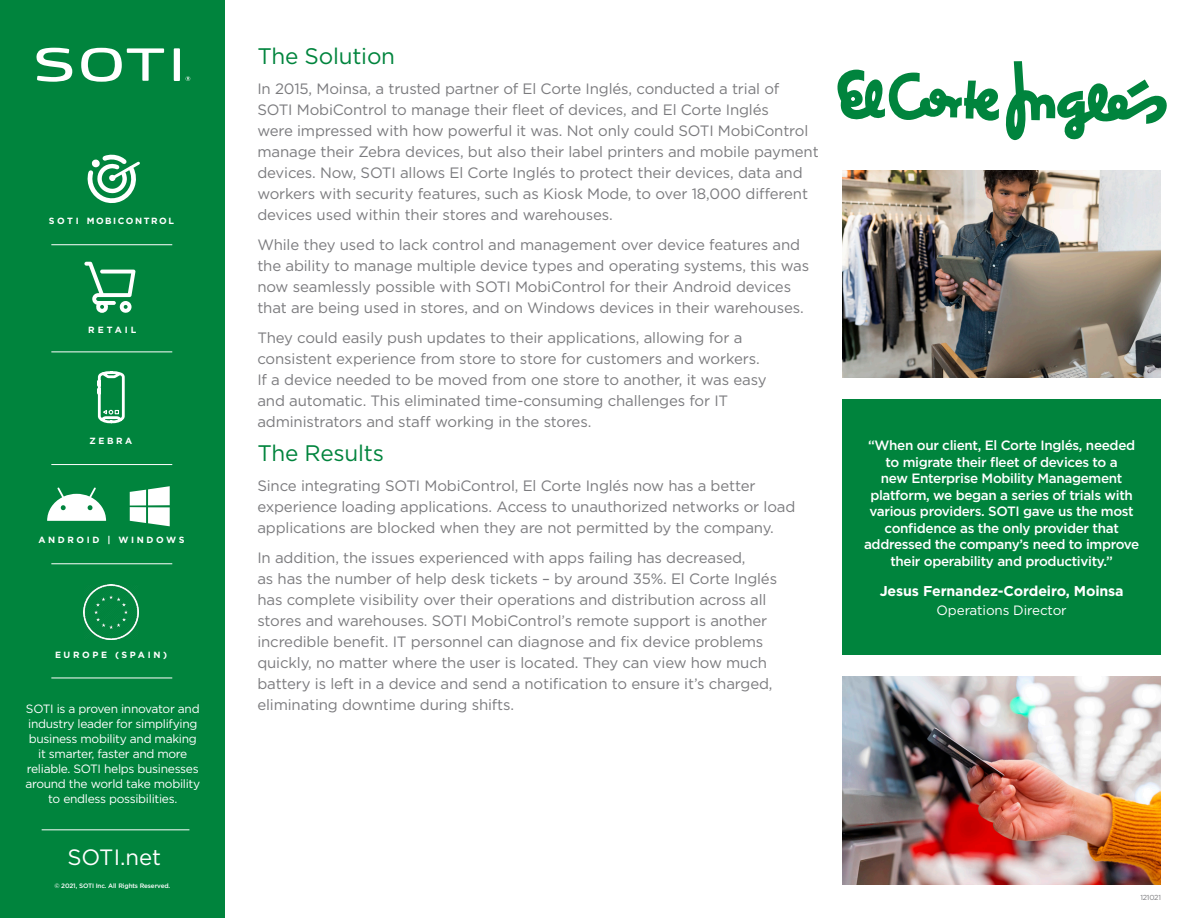
<style>
.page{position:relative;width:1188px;height:918px;background:#fff}
.page>*{position:absolute;margin:0;border:0;box-sizing:border-box;transform-origin:0 0}
.t1{font:22.5px "Gotham";letter-spacing:-.01em;color:#00843d}
.t2{font:22.2px "Gotham";color:#fff}
.t3{font:15px/21px "Gotham";letter-spacing:-.01em;color:#7b7b7e}
.t4{font:700 14.25px "Gotham";letter-spacing:-.01em;color:#fff}
.t5{font:500 13.5px/16.5px "Gotham";letter-spacing:-.025em;color:#fff;text-align:center}
.t6{font:13.5px "Gotham";letter-spacing:-.01em;color:#fff}
.t7{font:12px/15px "Gotham";letter-spacing:-.025em;color:#fff;text-align:center}
.t8{font:700 9px "Gotham";letter-spacing:.29em;color:#fff}
.t9{font:700 9px "Gotham";letter-spacing:.17em;color:#fff}
.t10{font:7.2px "Gotham";letter-spacing:-.03em;color:#7b7b7e}
.t11{font:500 6.3px "Gotham";letter-spacing:-.02em;color:#fff}
</style>
<div class="page">
<div style="left:0;top:0;width:225px;height:918px;background:#00843d"></div>
<hr style="left:51px;top:352px;width:121px;height:1px;background:#fff">
<hr style="left:51px;top:464px;width:121px;height:1px;background:#fff">
<hr style="left:51px;top:564px;width:121px;height:1px;background:#fff">
<hr style="left:51px;top:678px;width:121px;height:1px;background:#fff">
<hr style="left:42px;top:830px;width:147px;height:1px;background:#fff">
<div style="left:174px;top:48px;width:6px;height:33px;background:#fff"></div>
<svg style="left:36px;top:48px;width:36px;height:34px"></svg>
<svg style="left:186px;top:76px;width:4px;height:5px"></svg>
<svg style="left:81px;top:47px;width:83px;height:157px"></svg>
<hr style="left:51px;top:244px;width:121px;height:1px;background:#fff">
<svg style="left:84px;top:262px;width:52px;height:51px"></svg>
<svg style="left:97px;top:371px;width:28px;height:53px"></svg>
<svg style="left:47px;top:487px;width:59px;height:34px"></svg>
<svg style="left:130px;top:486px;width:40px;height:40px"></svg>
<img style="left:84px;top:584px;width:54px;height:55px">
<div style="left:842px;top:399px;width:319px;height:256px;background:#00843d"></div>
<img style="left:842px;top:170px;width:319px;height:208px">
<img style="left:842px;top:676px;width:319px;height:208px">
<svg style="left:837px;top:61px;width:330px;height:79px"></svg>
<p class="t9" style="left:49px;top:215px;width:126px">SOTI MOBICONTROL</p>
<p class="t8" style="left:88px;top:324px;width:50px">RETAIL</p>
<p class="t8" style="left:89px;top:435px;width:44px">ZEBRA</p>
<p class="t8" style="left:38px;top:534px;width:148px">ANDROID | WINDOWS</p>
<p class="t8" style="left:55px;top:649px;width:114px">EUROPE (SPAIN)</p>
<p class="t7" style="left:25px;top:701px;width:176px">SOTI is a proven innovator and industry leader for simplifying business mobility and making it smarter, faster and more reliable. SOTI helps businesses around the world take mobility to endless possibilities.</p>
<p class="t2" style="left:67px;top:843px;width:95px">SOTI.net</p>
<p class="t11" style="left:54px;top:882px;width:117px">© 2021, SOTI Inc. All Rights Reserved.</p>
<p class="t1" style="left:257px;top:42px;width:139px">The Solution</p>
<p class="t3" style="left:257px;top:78px;width:563px">In 2015, Moinsa, a trusted partner of El Corte Inglés, conducted a trial of<br>SOTI MobiControl to manage their fleet of devices, and El Corte Inglés<br>were impressed with how powerful it was. Not only could SOTI MobiControl manage their Zebra devices, but also their label printers and mobile payment devices. Now, SOTI allows El Corte Inglés to protect their devices, data and workers with security features, such as Kiosk Mode, to over 18,000 different devices used within their stores and warehouses.</p>
<p class="t3" style="left:257px;top:234px;width:553px">While they used to lack control and management over device features and the ability to manage multiple device types and operating systems, this was now seamlessly possible with SOTI MobiControl for their Android devices that are being used in stores, and on Windows devices in their warehouses.</p>
<p class="t3" style="left:257px;top:327px;width:511px">They could easily push updates to their applications, allowing for a consistent experience from store to store for customers and workers.<br>If a device needed to be moved from one store to another, it was easy and automatic. This eliminated time-consuming challenges for IT administrators and staff working in the stores.</p>
<p class="t1" style="left:257px;top:438px;width:128px">The Results</p>
<p class="t3" style="left:257px;top:475px;width:540px">Since integrating SOTI MobiControl, El Corte Inglés now has a better experience loading applications. Access to unauthorized networks or load applications are blocked when they are not permitted by the company.</p>
<p class="t3" style="left:257px;top:547px;width:521px">In addition, the issues experienced with apps failing has decreased,<br>as has the number of help desk tickets – by around 35%. El Corte Inglés has complete visibility over their operations and distribution across all stores and warehouses. SOTI MobiControl’s remote support is another incredible benefit. IT personnel can diagnose and fix device problems quickly, no matter where the user is located. They can view how much battery is left in a device and send a notification to ensure it’s charged, eliminating downtime during shifts.</p>
<p class="t5" style="left:864px;top:437px;width:277px">“When our client, El Corte Inglés, needed to migrate their fleet of devices to a<br>new Enterprise Mobility Management platform, we began a series of trials with various providers. SOTI gave us the most confidence as the only provider that addressed the company’s need to improve their operability and productivity.”</p>
<p class="t4" style="left:880px;top:581px;width:245px">Jesus Fernandez-Cordeiro, Moinsa</p>
<p class="t6" style="left:937px;top:601px;width:132px">Operations Director</p>
<p class="t10" style="left:1140px;top:893px;width:22px">121021</p>
</div>
